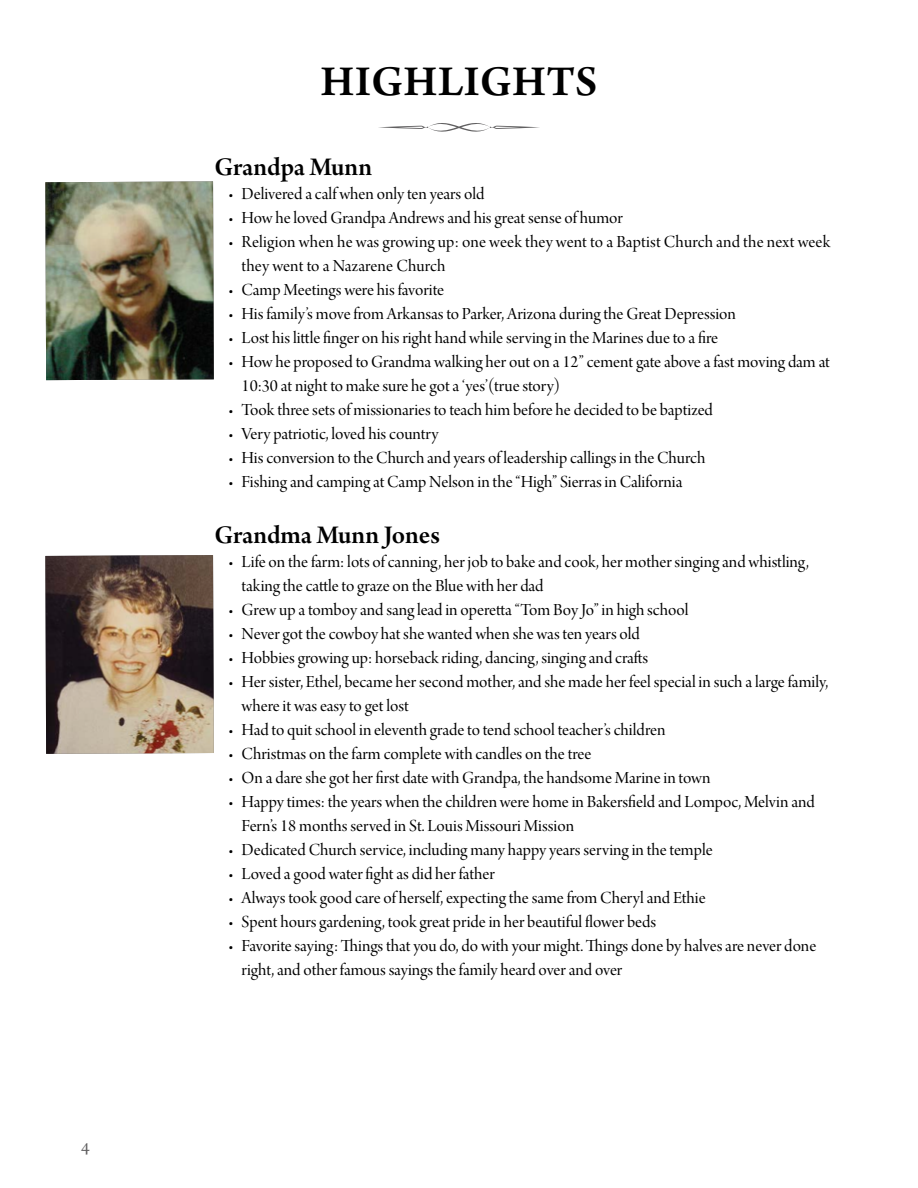
<style>
.page{position:relative;width:918px;height:1188px;background:#fff}
.page>*{position:absolute;margin:0;border:0;box-sizing:border-box;transform-origin:0 0}
.t1{font:600 45px "Arno Pro";letter-spacing:.01em;color:#000}
.t2{font:27px "Arno Pro Smbd Subhead";letter-spacing:-.005em;color:#000}
.t3{font:18px/24px "Arno Pro Display";color:#000}
.t4{font:18px "Arno Pro";color:#616061}
</style>
<div class="page">
<svg style="left:378px;top:123px;width:162px;height:9px"></svg>
<img style="left:45px;top:181px;width:169px;height:199px">
<img style="left:45px;top:555px;width:169px;height:199px">
<p class="t4" style="left:81px;top:1139px;width:10px">4</p>
<h1 class="t1" style="left:321px;top:56px;width:278px">HIGHLIGHTS</h1>
<h2 class="t2" style="left:215px;top:152px;width:159px">Grandpa Munn</h2>
<p class="t3" style="left:228px;top:183px;width:258px">• Delivered a calf when only ten years old</p>
<p class="t3" style="left:228px;top:207px;width:396px">• How he loved Grandpa Andrews and his great sense of humor</p>
<p class="t3" style="left:242px;top:231px;width:590px;text-indent:-14px">• Religion when he was growing up: one week they went to a Baptist Church and the next week they went to a Nazarene Church</p>
<p class="t3" style="left:228px;top:279px;width:218px">• Camp Meetings were his favorite</p>
<p class="t3" style="left:228px;top:303px;width:509px">• His family’s move from Arkansas to Parker, Arizona during the Great Depression</p>
<p class="t3" style="left:228px;top:327px;width:492px">• Lost his little finger on his right hand while serving in the Marines due to a fire</p>
<p class="t3" style="left:242px;top:351px;width:590px;text-indent:-14px">• How he proposed to Grandma walking her out on a 12” cement gate above a fast moving dam at<br>10:30 at night to make sure he got a ‘yes’(true story)</p>
<p class="t3" style="left:228px;top:399px;width:486px">• Took three sets of missionaries to teach him before he decided to be baptized</p>
<p class="t3" style="left:228px;top:423px;width:212px">• Very patriotic, loved his country</p>
<p class="t3" style="left:228px;top:447px;width:479px">• His conversion to the Church and years of leadership callings in the Church</p>
<p class="t3" style="left:228px;top:471px;width:456px">• Fishing and camping at Camp Nelson in the “High” Sierras in California</p>
<h2 class="t2" style="left:215px;top:520px;width:227px">Grandma Munn Jones</h2>
<p class="t3" style="left:242px;top:551px;width:569px;text-indent:-14px">• Life on the farm: lots of canning, her job to bake and cook, her mother singing and whistling, taking the cattle to graze on the Blue with her dad</p>
<p class="t3" style="left:228px;top:599px;width:462px">• Grew up a tomboy and sang lead in operetta “Tom Boy Jo” in high school</p>
<p class="t3" style="left:228px;top:623px;width:413px">• Never got the cowboy hat she wanted when she was ten years old</p>
<p class="t3" style="left:228px;top:647px;width:422px">• Hobbies growing up: horseback riding, dancing, singing and crafts</p>
<p class="t3" style="left:242px;top:671px;width:588px;text-indent:-14px">• Her sister, Ethel, became her second mother, and she made her feel special in such a large family, where it was easy to get lost</p>
<p class="t3" style="left:228px;top:719px;width:439px">• Had to quit school in eleventh grade to tend school teacher’s children</p>
<p class="t3" style="left:228px;top:743px;width:365px">• Christmas on the farm complete with candles on the tree</p>
<p class="t3" style="left:228px;top:767px;width:484px">• On a dare she got her first date with Grandpa, the handsome Marine in town</p>
<p class="t3" style="left:242px;top:791px;width:575px;text-indent:-14px">• Happy times: the years when the children were home in Bakersfield and Lompoc, Melvin and<br>Fern’s 18 months served in St. Louis Missouri Mission</p>
<p class="t3" style="left:228px;top:839px;width:486px">• Dedicated Church service, including many happy years serving in the temple</p>
<p class="t3" style="left:228px;top:863px;width:268px">• Loved a good water fight as did her father</p>
<p class="t3" style="left:228px;top:887px;width:479px">• Always took good care of herself, expecting the same from Cheryl and Ethie</p>
<p class="t3" style="left:228px;top:911px;width:430px">• Spent hours gardening, took great pride in her beautiful flower beds</p>
<p class="t3" style="left:242px;top:935px;width:576px;text-indent:-14px">• Favorite saying: Things that you do, do with your might. Things done by halves are never done right, and other famous sayings the family heard over and over</p>
</div>
